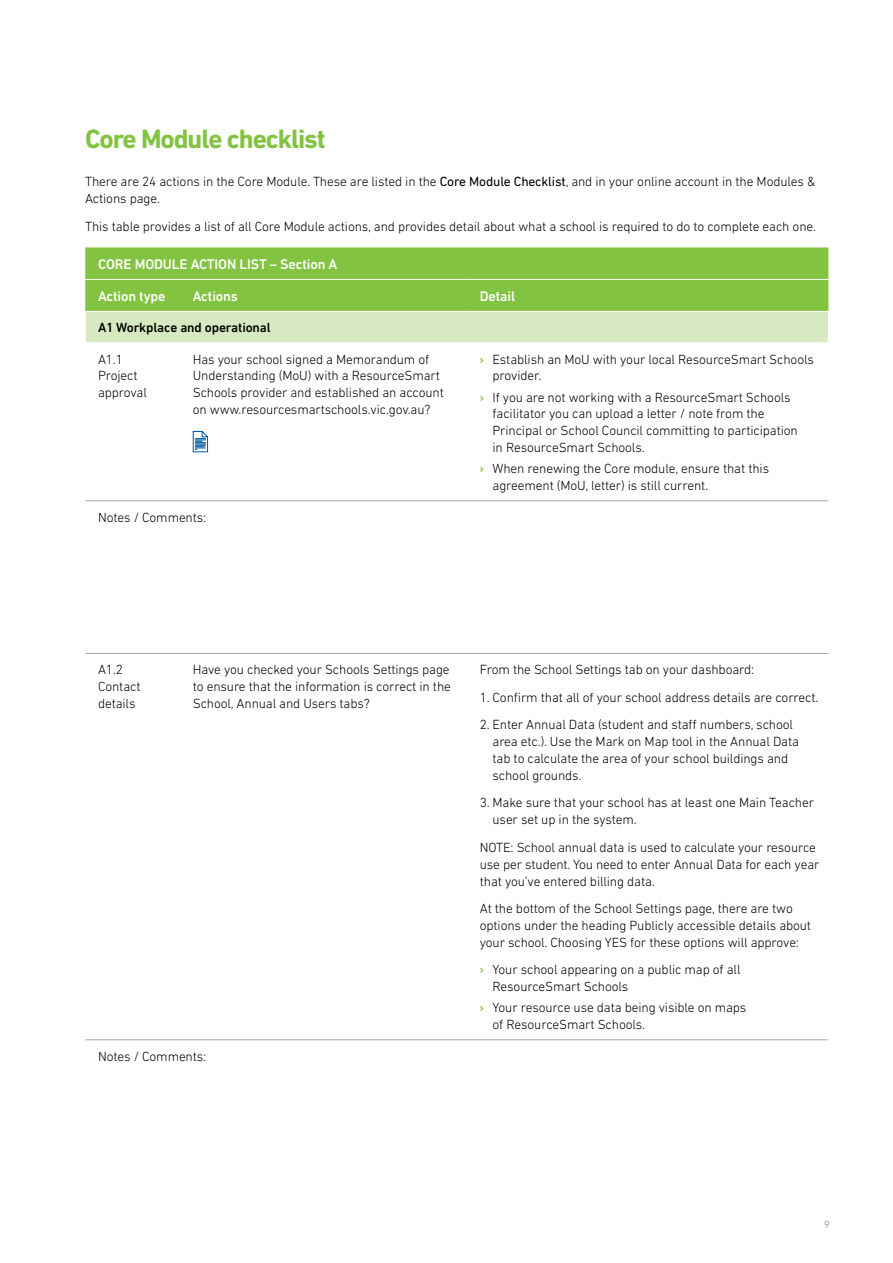
<style>
.page{position:relative;width:893px;height:1263px;background:#fff}
.page>*{position:absolute;margin:0;border:0;box-sizing:border-box;transform-origin:0 0}
.Heading_1{font:700 27px "DIN Next LT Pro";letter-spacing:-.04em;color:#82c341}
.Table_Header{font:500 14.25px "DIN Next LT Pro";letter-spacing:-.01em;color:#fff}
.Table_Copy{font:300 13.5px/16.8px "DIN Next LT Pro";letter-spacing:-.01em;color:#000}
.Body_Copy{font:300 13.5px/16.8px "DIN Next LT Pro";letter-spacing:-.01em;color:#000}
.Table_Copy_Bold{font:500 13.5px "DIN Next LT Pro";letter-spacing:-.01em;color:#000}
.t1{font:300 10.5px "DIN Next LT Pro";color:#808285}
.s1{font-weight:400}
.s2{font-weight:500;color:#82c341}
</style>
<div class="page">
<div style="left:85px;top:247px;width:743px;height:64px;background:#82c341"></div>
<div style="left:85px;top:311px;width:743px;height:32px;background:#d7e9c1"></div>
<hr style="left:85px;top:279px;width:95px;height:1px;background:#fff">
<hr style="left:180px;top:279px;width:287px;height:1px;background:#fff">
<hr style="left:467px;top:279px;width:361px;height:1px;background:#fff">
<hr style="left:85px;top:500px;width:95px;height:1px;background:#a7a9ac">
<hr style="left:180px;top:500px;width:287px;height:1px;background:#a7a9ac">
<hr style="left:467px;top:500px;width:361px;height:1px;background:#a7a9ac">
<hr style="left:85px;top:653px;width:95px;height:1px;background:#a7a9ac">
<hr style="left:180px;top:653px;width:287px;height:1px;background:#a7a9ac">
<hr style="left:467px;top:653px;width:361px;height:1px;background:#a7a9ac">
<hr style="left:85px;top:1039px;width:95px;height:1px;background:#a7a9ac">
<hr style="left:180px;top:1039px;width:287px;height:1px;background:#a7a9ac">
<hr style="left:467px;top:1039px;width:361px;height:1px;background:#a7a9ac">
<hr style="left:85px;top:311px;width:95px;height:1px;background:#fff">
<hr style="left:85px;top:312px;width:1px;height:30px;background:#fff">
<hr style="left:180px;top:311px;width:287px;height:1px;background:#fff">
<hr style="left:467px;top:311px;width:362px;height:1px;background:#fff">
<hr style="left:85px;top:342px;width:95px;height:1px;background:#fff">
<hr style="left:180px;top:342px;width:287px;height:1px;background:#fff">
<hr style="left:467px;top:342px;width:362px;height:1px;background:#fff">
<svg style="left:192px;top:431px;width:16px;height:22px"></svg>
<p class="Heading_1" style="left:85px;top:123px;width:242px">Core Module checklist</p>
<p class="Body_Copy" style="left:85px;top:173px;width:732px">There are 24 actions in the Core Module. These are listed in the <span class="s1">Core Module Checklist</span>, and in your online account in the Modules &amp;<br>Actions page.</p>
<p class="Body_Copy" style="left:85px;top:218px;width:733px">This table provides a list of all Core Module actions, and provides detail about what a school is required to do to complete each one.</p>
<p class="Table_Header" style="left:98px;top:256px;width:241px">CORE MODULE ACTION LIST – Section A</p>
<p class="Table_Header" style="left:98px;top:288px;width:69px">Action type</p>
<p class="Table_Header" style="left:193px;top:288px;width:47px">Actions</p>
<p class="Table_Header" style="left:480px;top:288px;width:37px">Detail</p>
<p class="Table_Copy_Bold" style="left:98px;top:320px;width:174px">A1 Workplace and operational</p>
<p class="Table_Copy" style="left:98px;top:350px;width:50px">A1.1<br>Project approval</p>
<p class="Table_Copy" style="left:193px;top:350px;width:253px">Has your school signed a Memorandum of Understanding (MoU) with a ResourceSmart Schools provider and established an account on www.resourcesmartschools.vic.gov.au?</p>
<p class="Table_Copy" style="left:493px;top:350px;width:323px;text-indent:-13px"><span class="s2">›</span> Establish an MoU with your local ResourceSmart Schools provider.</p>
<p class="Table_Copy" style="left:493px;top:388px;width:307px;text-indent:-13px"><span class="s2">›</span> If you are not working with a ResourceSmart Schools facilitator you can upload a letter / note from the Principal or School Council committing to participation in ResourceSmart Schools.</p>
<p class="Table_Copy" style="left:493px;top:460px;width:278px;text-indent:-13px"><span class="s2">›</span> When renewing the Core module, ensure that this agreement (MoU, letter) is still current.</p>
<p class="Table_Copy" style="left:98px;top:508px;width:110px">Notes / Comments:</p>
<p class="Table_Copy" style="left:98px;top:661px;width:44px">A1.2<br>Contact details</p>
<p class="Table_Copy" style="left:193px;top:661px;width:260px;text-align:justify">Have you checked your Schools Settings page to ensure that the information is correct in the School, Annual and Users tabs?</p>
<p class="Table_Copy" style="left:480px;top:661px;width:276px">From the School Settings tab on your dashboard:</p>
<p class="Table_Copy" style="left:480px;top:689px;width:340px">1. Confirm that all of your school address details are correct.</p>
<p class="Table_Copy" style="left:493px;top:716px;width:308px;text-indent:-13px">2. Enter Annual Data (student and staff numbers, school area etc.). Use the Mark on Map tool in the Annual Data tab to calculate the area of your school buildings and school grounds.</p>
<p class="Table_Copy" style="left:493px;top:794px;width:323px;text-indent:-13px">3. Make sure that your school has at least one Main Teacher user set up in the system.</p>
<p class="Table_Copy" style="left:480px;top:838px;width:341px">NOTE: School annual data is used to calculate your resource use per student. You need to enter Annual Data for each year that you’ve entered billing data.</p>
<p class="Table_Copy" style="left:480px;top:900px;width:333px">At the bottom of the School Settings page, there are two options under the heading Publicly accessible details about your school. Choosing YES for these options will approve:</p>
<p class="Table_Copy" style="left:493px;top:961px;width:249px;text-indent:-13px"><span class="s2">›</span> Your school appearing on a public map of all<br>ResourceSmart Schools</p>
<p class="Table_Copy" style="left:493px;top:999px;width:255px;text-indent:-13px"><span class="s2">›</span> Your resource use data being visible on maps of ResourceSmart Schools.</p>
<p class="Table_Copy" style="left:98px;top:1047px;width:110px">Notes / Comments:</p>
<p class="t1" style="left:824px;top:1219px;width:7px">9</p>
</div>
